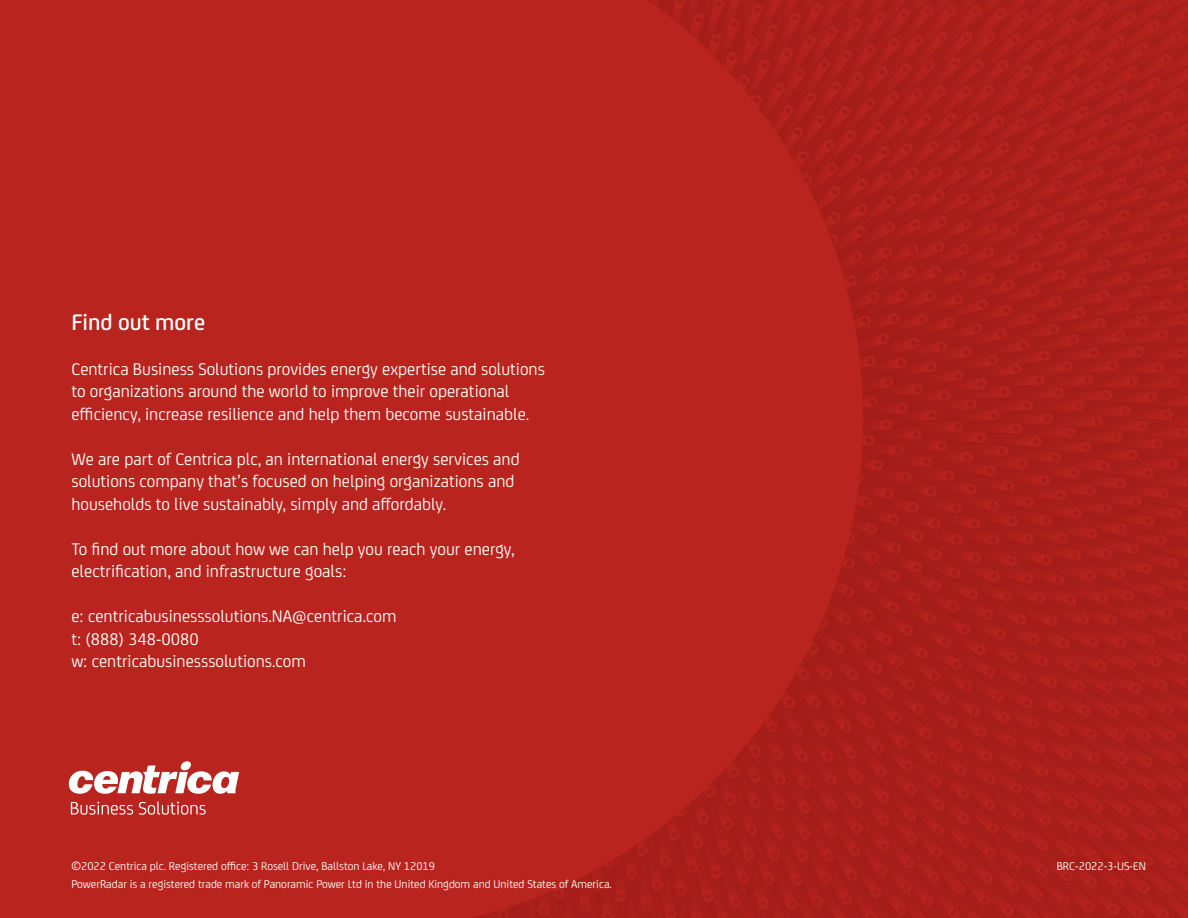
<style>
.page{position:relative;width:1188px;height:918px;background:#fff}
.page>*{position:absolute;margin:0;border:0;box-sizing:border-box;transform-origin:0 0}
.t1{font:500 24px "FS Joey Pro";color:#fff}
.t2{font:18px/22.5px "FS Joey Pro";color:#fff}
.t3{font:12px/18px "FS Joey Pro";color:#fff}
</style>
<div class="page">
<img style="left:863px;top:0;width:325px;height:918px">
<svg style="left:351px;top:0;width:512px;height:918px;background:#b6231d"></svg>
<div style="left:0;top:0;width:351px;height:918px;background:#b9241e"></div>
<svg style="left:69px;top:761px;width:170px;height:33px"></svg>
<svg style="left:71px;top:802px;width:62px;height:13px"></svg>
<svg style="left:139px;top:802px;width:67px;height:13px"></svg>
<h1 class="t1" style="left:71px;top:305px;width:135px">Find out more</h1>
<p class="t2" style="left:71px;top:357px;width:475px">Centrica Business Solutions provides energy expertise and solutions to organizations around the world to improve their operational efficiency, increase resilience and help them become sustainable.</p>
<p class="t2" style="left:71px;top:447px;width:450px">We are part of Centrica plc, an international energy services and solutions company that’s focused on helping organizations and households to live sustainably, simply and affordably.</p>
<p class="t2" style="left:71px;top:537px;width:445px">To find out more about how we can help you reach your energy, electrification, and infrastructure goals:</p>
<p class="t2" style="left:71px;top:604px;width:327px">e: centricabusinesssolutions.NA@centrica.com t: (888) 348-0080<br>w: centricabusinesssolutions.com</p>
<p class="t3" style="left:71px;top:856px;width:542px">©2022 Centrica plc. Registered office: 3 Rosell Drive, Ballston Lake, NY 12019<br>PowerRadar is a registered trade mark of Panoramic Power Ltd in the United Kingdom and United States of America.</p>
<p class="t3" style="left:1057px;top:856px;width:91px">BRC-2022-3-US-EN</p>
</div>
